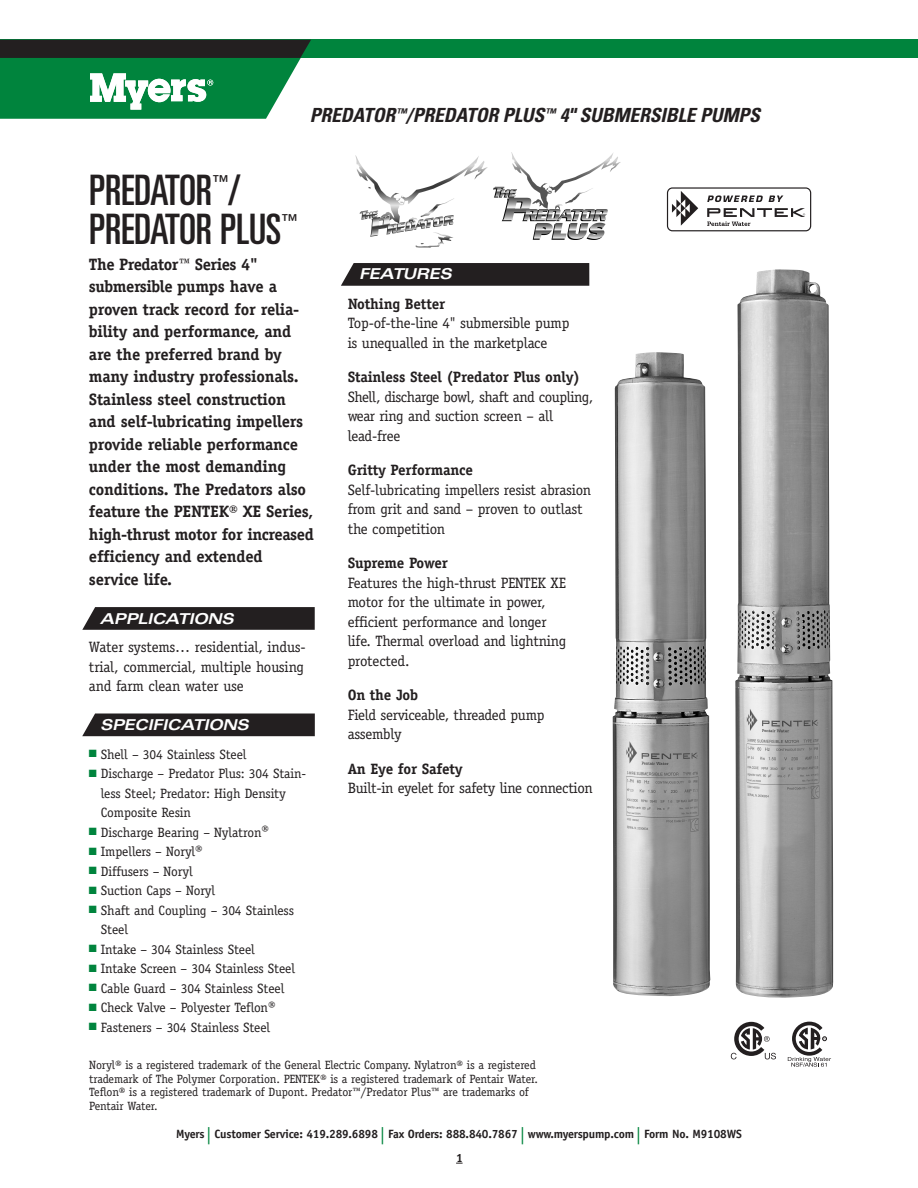
<style>
.page{position:relative;width:918px;height:1188px;background:#fff}
.page>*{position:absolute;margin:0;border:0;box-sizing:border-box;transform-origin:0 0}
.t1{font:ultra-condensed 42px "Univers";letter-spacing:-.01em;color:#231f20}
.t2{font:italic 700 condensed 19.5px "Univers";letter-spacing:-.01em;color:#231f20}
.t3{font:700 16.5px/22.5px "Officina Serif";letter-spacing:-.01em;color:#231f20}
.t4{font:ultra-condensed 16.5px "Univers";color:#231f20}
.t5{font:15px/19.5px "Officina Serif";letter-spacing:-.015em;color:#231f20}
.t6{font:700 15px "Officina Serif";letter-spacing:-.01em;color:#231f20}
.t7{font:italic 700 expanded 15px "Univers";letter-spacing:-.03em;color:#fff}
.t8{font:13.5px/19.5px "Officina Serif";letter-spacing:-.01em;color:#231f20}
.t9{font:12px/13.5px "Officina Serif";letter-spacing:-.01em;color:#231f20}
.t10{font:700 12px "Officina Sans";letter-spacing:-.015em;color:#231f20}
.s1{color:#00843d}
.s2{font-size:17.25px;color:#00843d}
</style>
<div class="page">
<div style="left:0;top:40px;width:918px;height:18px;background:#00843d"></div>
<svg style="left:0;top:40px;width:311px;height:79px;background:#308055"></svg>
<svg style="left:341px;top:263px;width:248px;height:23px;background:#2b2728"></svg>
<img style="left:613px;top:352px;width:98px;height:644px">
<img style="left:735px;top:269px;width:98px;height:729px">
<svg style="left:82px;top:607px;width:233px;height:23px;background:#2c2829"></svg>
<div style="left:82px;top:714px;width:233px;height:22px;background:#231f20"></div>
<svg style="left:731px;top:1022px;width:45px;height:37px"></svg>
<svg style="left:788px;top:1022px;width:43px;height:45px"></svg>
<svg style="left:667px;top:187px;width:144px;height:44px"></svg>
<img style="left:493px;top:152px;width:127px;height:87px">
<img style="left:355px;top:155px;width:132px;height:92px">
<h2 class="t2" style="left:310px;top:108px;width:452px">PREDATOR<sup>™</sup>/PREDATOR PLUS<sup>™</sup> 4" SUBMERSIBLE PUMPS</h2>
<h1 class="t1" style="left:89px;top:175px;width:153px">PREDATOR /</h1>
<p class="t4" style="left:212px;top:175px;width:18px">™</p>
<h1 class="t1" style="left:89px;top:214px;width:194px">PREDATOR PLUS</h1>
<p class="t4" style="left:281px;top:214px;width:18px">™</p>
<p class="t3" style="left:89px;top:254px;width:227px">The Predator™ Series 4" submersible pumps have a proven track record for relia&shy;bility and performance, and are the preferred brand by many industry professionals.<br>Stainless steel construction and self-lubricating impellers provide reliable performance under the most demanding conditions. The Predators also feature the PENTEK® XE Series, high-thrust motor for increased efficiency and extended service life.</p>
<p class="t7" style="left:100px;top:613px;width:135px">APPLICATIONS</p>
<p class="t5" style="left:89px;top:637px;width:218px;text-align:justify">Water systems… residential, indus&shy;trial, commercial, multiple housing and farm clean water use</p>
<p class="t7" style="left:100px;top:719px;width:150px">SPECIFICATIONS</p>
<p class="t8" style="left:89px;top:744px;width:159px"><span class="s1">■</span> Shell – 304 Stainless Steel</p>
<p class="t8" style="left:101px;top:764px;width:207px;text-indent:-12px"><span class="s1">■</span> Discharge – Predator Plus: 304 Stain&shy;less Steel; Predator: High Density<br>Composite Resin</p>
<p class="t8" style="left:89px;top:822px;width:181px"><span class="s1">■</span> Discharge Bearing – Nylatron®</p>
<p class="t8" style="left:89px;top:842px;width:115px"><span class="s1">■</span> Impellers – Noryl®</p>
<p class="t8" style="left:89px;top:861px;width:105px"><span class="s1">■</span> Diffusers – Noryl</p>
<p class="t8" style="left:89px;top:881px;width:128px"><span class="s1">■</span> Suction Caps – Noryl</p>
<p class="t8" style="left:101px;top:900px;width:195px;text-indent:-12px"><span class="s1">■</span> Shaft and Coupling – 304 Stainless<br>Steel</p>
<p class="t8" style="left:89px;top:939px;width:167px"><span class="s1">■</span> Intake – 304 Stainless Steel</p>
<p class="t8" style="left:89px;top:959px;width:208px"><span class="s1">■</span> Intake Screen – 304 Stainless Steel</p>
<p class="t8" style="left:89px;top:978px;width:197px"><span class="s1">■</span> Cable Guard – 304 Stainless Steel</p>
<p class="t8" style="left:89px;top:998px;width:188px"><span class="s1">■</span> Check Valve – Polyester Teflon®</p>
<p class="t8" style="left:89px;top:1017px;width:183px"><span class="s1">■</span> Fasteners – 304 Stainless Steel</p>
<p class="t7" style="left:359px;top:268px;width:94px">FEATURES</p>
<p class="t6" style="left:348px;top:298px;width:99px">Nothing Better</p>
<p class="t5" style="left:348px;top:313px;width:223px">Top-of-the-line 4" submersible pump is unequalled in the marketplace</p>
<p class="t6" style="left:348px;top:372px;width:234px">Stainless Steel (Predator Plus only)</p>
<p class="t5" style="left:348px;top:387px;width:247px">Shell, discharge bowl, shaft and coupling, wear ring and suction screen – all lead-free</p>
<p class="t6" style="left:348px;top:465px;width:127px">Gritty Performance</p>
<p class="t5" style="left:348px;top:480px;width:245px">Self-lubricating impellers resist abrasion from grit and sand – proven to outlast the competition</p>
<p class="t6" style="left:348px;top:558px;width:102px">Supreme Power</p>
<p class="t5" style="left:348px;top:573px;width:220px">Features the high-thrust PENTEK XE motor for the ultimate in power, efficient performance and longer life. Thermal overload and lightning protected.</p>
<p class="t6" style="left:348px;top:690px;width:72px">On the Job</p>
<p class="t5" style="left:348px;top:705px;width:198px">Field serviceable, threaded pump assembly</p>
<p class="t6" style="left:348px;top:763px;width:116px">An Eye for Safety</p>
<p class="t5" style="left:348px;top:778px;width:247px">Built-in eyelet for safety line connection</p>
<p class="t9" style="left:89px;top:1058px;width:450px">Noryl® is a registered trademark of the General Electric Company. Nylatron® is a registered trademark of The Polymer Corporation. PENTEK® is a registered trademark of Pentair Water.<br>Teflon® is a registered trademark of Dupont. Predator™/Predator Plus™ are trademarks of Pentair Water.</p>
<p class="t10" style="left:176px;top:1130px;width:567px">Myers <span class="s2">|</span> Customer Service: 419.289.6898 <span class="s2">|</span> Fax Orders: 888.840.7867 <span class="s2">|</span> www.myerspump.com <span class="s2">|</span> Form No. M9108WS</p>
<p class="t10" style="left:456px;top:1153px;width:8px">1</p>
</div>
